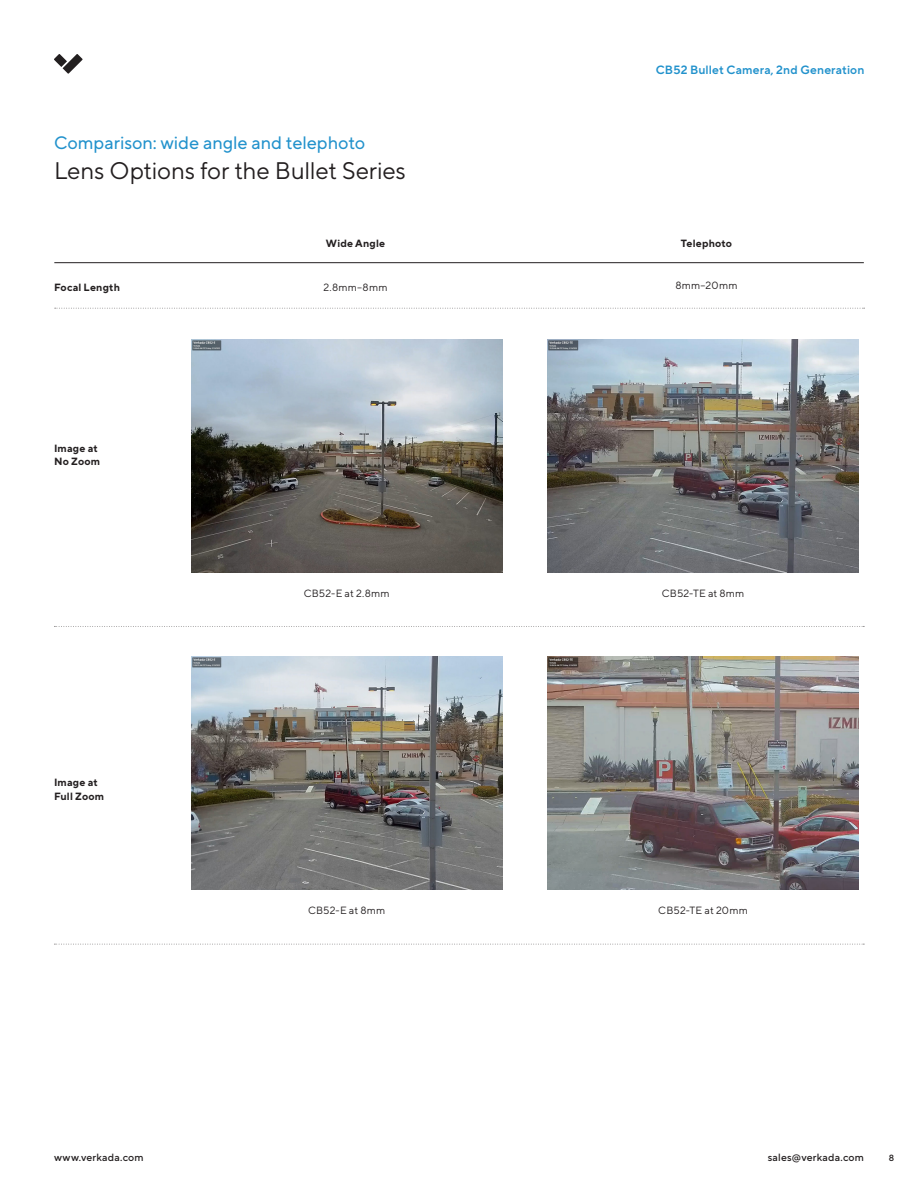
<style>
.page{position:relative;width:918px;height:1188px;background:#fff}
.page>*{position:absolute;margin:0;border:0;box-sizing:border-box;transform-origin:0 0}
.t1{font:24px "TT Norms Pro";letter-spacing:-.005em;color:#231f20}
.t2{font:18px "TT Norms Pro";color:#2292cc}
.t3{font:600 12px "TT Norms Pro";letter-spacing:.01em;color:#2292cc}
.t4{font:10.5px "TT Norms Pro";letter-spacing:.015em;color:#231f20}
.t5{font:700 10.5px/13.5px "TT Norms Pro";letter-spacing:.02em;color:#231f20}
.t6{font:500 10.5px "TT Norms Pro";letter-spacing:.02em;color:#231f20}
.t7{font:500 9px "TT Norms Pro";color:#231f20}
</style>
<div class="page">
<svg style="left:54px;top:54px;width:29px;height:20px"></svg>
<hr style="left:54px;top:262px;width:810px;height:1px;background:#231f20">
<svg style="left:55px;top:308px;width:810px;height:1px"></svg>
<svg style="left:54px;top:626px;width:810px;height:1px"></svg>
<svg style="left:54px;top:944px;width:810px;height:1px"></svg>
<img style="left:191px;top:656px;width:311px;height:234px">
<img style="left:191px;top:339px;width:311px;height:233px">
<img style="left:548px;top:339px;width:311px;height:233px">
<img style="left:548px;top:656px;width:311px;height:234px">
<p class="t2" style="left:54px;top:130px;width:313px">Comparison: wide angle and telephoto</p>
<p class="t1" style="left:54px;top:153px;width:353px">Lens Options for the Bullet Series</p>
<p class="t3" style="left:656px;top:61px;width:210px">CB52 Bullet Camera, 2nd Generation</p>
<p class="t5" style="left:54px;top:280px;width:67px">Focal Length</p>
<p class="t5" style="left:54px;top:441px;width:48px">Image at<br>No Zoom</p>
<p class="t5" style="left:54px;top:775px;width:45px">Image at</p>
<p class="t5" style="left:54px;top:789px;width:52px">Full Zoom</p>
<p class="t5" style="left:326px;top:236px;width:61px">Wide Angle</p>
<p class="t5" style="left:681px;top:236px;width:53px">Telephoto</p>
<p class="t4" style="left:323px;top:280px;width:66px">2.8mm–8mm</p>
<p class="t4" style="left:675px;top:278px;width:64px">8mm–20mm</p>
<p class="t4" style="left:304px;top:586px;width:87px">CB52-E at 2.8mm</p>
<p class="t4" style="left:662px;top:586px;width:84px">CB52-TE at 8mm</p>
<p class="t4" style="left:308px;top:902px;width:79px">CB52-E at 8mm</p>
<p class="t4" style="left:658px;top:902px;width:91px">CB52-TE at 20mm</p>
<p class="t6" style="left:54px;top:1150px;width:91px">www.verkada.com</p>
<p class="t6" style="left:768px;top:1150px;width:98px">sales@verkada.com</p>
<p class="t7" style="left:889px;top:1151px;width:7px">8</p>
</div>
